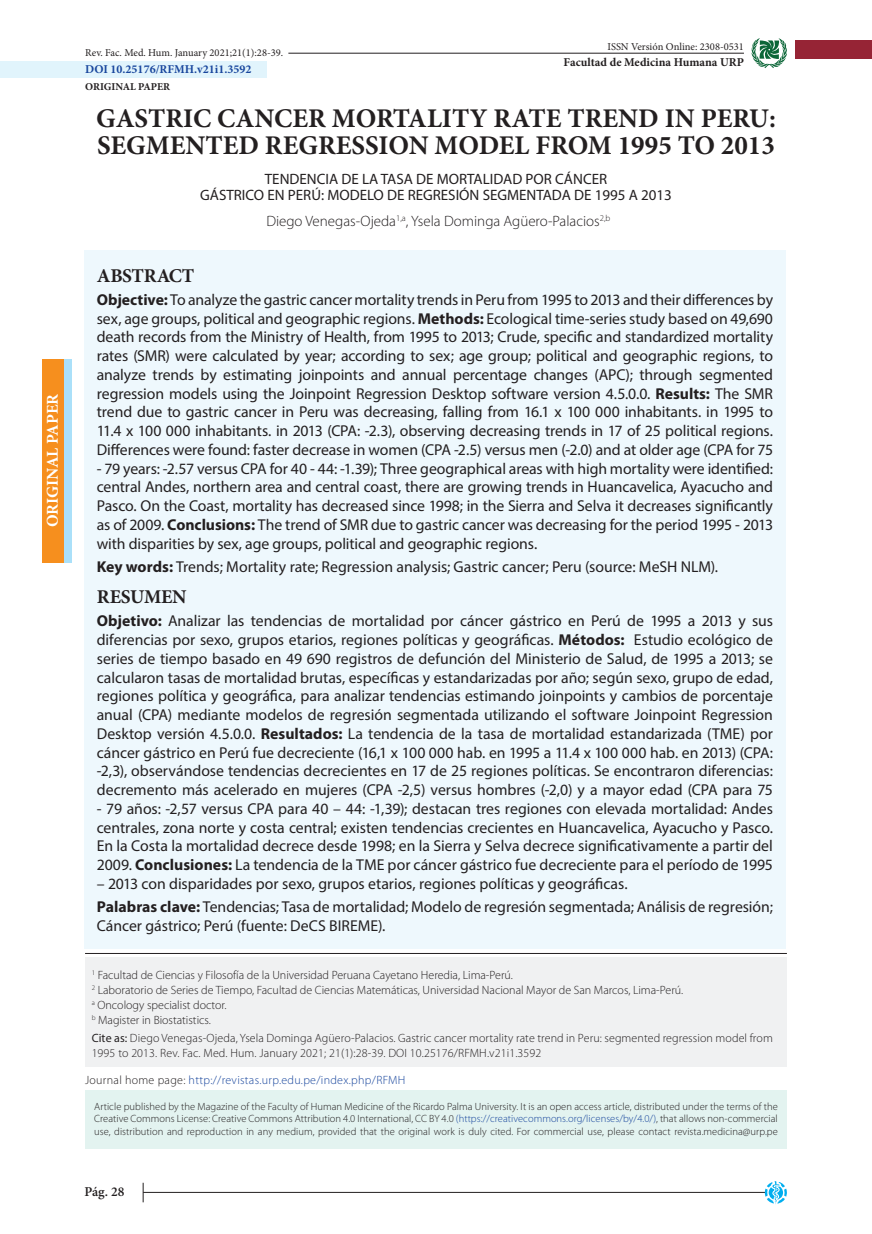
<style>
.page{position:relative;width:872px;height:1234px;background:#fff}
.page>*{position:absolute;margin:0;border:0;box-sizing:border-box;transform-origin:0 0}
.t1{font:700 27px/27px "Minion Pro";color:#231f20}
.t2{font:700 19.5px "Minion Pro";letter-spacing:-.015em;color:#231f20}
.t3{font:700 16.5px "Minion Pro";color:#fff}
.t4{font:15.75px/18.8px "Myriad Pro";letter-spacing:-.005em;color:#231f20;text-align:justify}
.t5{font:15px "Myriad Pro";color:#231f20}
.t6{font:300 15px "Myriad Pro";color:#231f20}
.t7{font:600 13.5px "Minion Pro";color:#231f20}
.t8{font:300 12px/14.4px "Myriad Pro";color:#231f20}
.t9{font:300 12px "Myriad Pro";letter-spacing:.025em;color:#18469d}
.t10{font:700 12px "Minion Pro";color:#231f20}
.t11{font:700 12px "Minion Pro";color:#18469d}
.t12{font:300 10.5px/12.6px "Myriad Pro";letter-spacing:.005em;color:#231f20;text-align:justify}
.t13{font:10.5px "Minion Pro";color:#231f20}
.t14{font:700 10.5px "Minion Pro";color:#231f20}
.s1{font-weight:700}
.s2{font-weight:400}
.s3{color:#231f20}
.s4{color:#18469d}
</style>
<div class="page">
<hr style="left:143px;top:1191px;width:622px;height:1px;background:#231f20">
<svg style="left:764px;top:1181px;width:23px;height:23px"></svg>
<svg style="left:143px;top:1182px;width:1px;height:19px"></svg>
<svg style="left:751px;top:38px;width:36px;height:30px"></svg>
<div style="left:43px;top:359px;width:29px;height:203px;background:#aae0f9"></div>
<div style="left:0;top:61px;width:266px;height:17px;background:#e1f4fc"></div>
<div style="left:84px;top:250px;width:702px;height:698px;background:#eef8fd"></div>
<hr style="left:85px;top:952px;width:702px;height:1px;background:#231f20">
<div style="left:795px;top:41px;width:77px;height:18px;background:#962435"></div>
<div style="left:85px;top:956px;width:702px;height:110px;background:#f0f1f2"></div>
<div style="left:43px;top:359px;width:21px;height:203px;background:#f68f1e"></div>
<hr style="left:288px;top:53px;width:456px;height:1px;background:#231f20">
<div style="left:85px;top:1089px;width:702px;height:59px;background:#e3f3f0"></div>
<p class="t3" style="left:41px;top:527px;width:135px;rotate:-90deg">ORIGINAL PAPER</p>
<p class="t13" style="left:85px;top:46px;width:199px">Rev. Fac. Med. Hum. January 2021;21(1):28-39.</p>
<p class="t11" style="left:85px;top:61px;width:168px">DOI 10.25176/RFMH.v21i1.3592</p>
<p class="t14" style="left:85px;top:79px;width:86px">ORIGINAL PAPER</p>
<p class="t13" style="left:607px;top:39px;width:138px">ISSN Versión Online: 2308-0531</p>
<p class="t10" style="left:563px;top:53px;width:182px">Facultad de Medicina Humana URP</p>
<p class="t1" style="left:96px;top:104px;width:681px">GASTRIC CANCER MORTALITY RATE TREND IN PERU:<br>SEGMENTED REGRESSION MODEL FROM 1995 TO 2013</p>
<p class="t5" style="left:265px;top:169px;width:344px">TENDENCIA DE LA TASA DE MORTALIDAD POR CÁNCER</p>
<p class="t5" style="left:200px;top:186px;width:473px">GÁSTRICO EN PERÚ: MODELO DE REGRESIÓN SEGMENTADA DE 1995 A 2013</p>
<p class="t6" style="left:266px;top:212px;width:345px">Diego Venegas-Ojeda<sup>1,a</sup>, Ysela Dominga Agüero-Palacios<sup>2,b</sup></p>
<p class="t2" style="left:97px;top:262px;width:99px">ABSTRACT</p>
<p class="t4" style="left:97px;top:290px;width:678px"><span class="s1">Objective:</span> To analyze the gastric cancer mortality trends in Peru from 1995 to 2013 and their differences by sex, age groups, political and geographic regions. <span class="s1">Methods:</span> Ecological time-series study based on 49,690 death records from the Ministry of Health, from 1995 to 2013; Crude, specific and standardized mortality rates (SMR) were calculated by year; according to sex; age group; political and geographic regions, to analyze trends by estimating joinpoints and annual percentage changes (APC); through segmented regression models using the Joinpoint Regression Desktop software version 4.5.0.0. <span class="s1">Results:</span> The SMR trend due to gastric cancer in Peru was decreasing, falling from 16.1 x 100 000 inhabitants. in 1995 to 11.4 x 100 000 inhabitants. in 2013 (CPA: -2.3), observing decreasing trends in 17 of 25 political regions.<br>Differences were found: faster decrease in women (CPA -2.5) versus men (-2.0) and at older age (CPA for 75</p>
<p class="t4" style="left:97px;top:458px;width:678px">- 79 years: -2.57 versus CPA for 40 - 44: -1.39); Three geographical areas with high mortality were identified: central Andes, northern area and central coast, there are growing trends in Huancavelica, Ayacucho and Pasco. On the Coast, mortality has decreased since 1998; in the Sierra and Selva it decreases significantly as of 2009. <span class="s1">Conclusions:</span> The trend of SMR due to gastric cancer was decreasing for the period 1995 - 2013 with disparities by sex, age groups, political and geographic regions.</p>
<p class="t4" style="left:97px;top:556px;width:623px"><span class="s1">Key words:</span> Trends; Mortality rate; Regression analysis; Gastric cancer; Peru (source: MeSH NLM).</p>
<p class="t2" style="left:97px;top:583px;width:91px">RESUMEN</p>
<p class="t4" style="left:97px;top:611px;width:678px"><span class="s1">Objetivo:</span> Analizar las tendencias de mortalidad por cáncer gástrico en Perú de 1995 a 2013 y sus diferencias por sexo, grupos etarios, regiones políticas y geográficas. <span class="s1">Métodos:</span> Estudio ecológico de series de tiempo basado en 49 690 registros de defunción del Ministerio de Salud, de 1995 a 2013; se calcularon tasas de mortalidad brutas, específicas y estandarizadas por año; según sexo, grupo de edad, regiones política y geográfica, para analizar tendencias estimando joinpoints y cambios de porcentaje anual (CPA) mediante modelos de regresión segmentada utilizando el software Joinpoint Regression Desktop versión 4.5.0.0. <span class="s1">Resultados:</span> La tendencia de la tasa de mortalidad estandarizada (TME) por cáncer gástrico en Perú fue decreciente (16,1 x 100 000 hab. en 1995 a 11.4 x 100 000 hab. en 2013) (CPA: -2,3), observándose tendencias decrecientes en 17 de 25 regiones políticas. Se encontraron diferencias: decremento más acelerado en mujeres (CPA -2,5) versus hombres (-2,0) y a mayor edad (CPA para 75</p>
<p class="t4" style="left:97px;top:798px;width:678px">- 79 años: -2,57 versus CPA para 40 – 44: -1,39); destacan tres regiones con elevada mortalidad: Andes centrales, zona norte y costa central; existen tendencias crecientes en Huancavelica, Ayacucho y Pasco.<br>En la Costa la mortalidad decrece desde 1998; en la Sierra y Selva decrece significativamente a partir del 2009. <span class="s1">Conclusiones:</span> La tendencia de la TME por cáncer gástrico fue decreciente para el período de 1995</p>
<p class="t4" style="left:97px;top:873px;width:532px">– 2013 con disparidades por sexo, grupos etarios, regiones políticas y geográficas.</p>
<p class="t4" style="left:97px;top:896px;width:677px"><span class="s1">Palabras clave:</span> Tendencias; Tasa de mortalidad; Modelo de regresión segmentada; Análisis de regresión;<br>Cáncer gástrico; Perú (fuente: DeCS BIREME).</p>
<p class="t8" style="left:92px;top:967px;width:423px"><sup>1</sup> Facultad de Ciencias y Filosofía de la Universidad Peruana Cayetano Heredia, Lima-Perú.</p>
<p class="t8" style="left:92px;top:982px;width:593px"><sup>2</sup> Laboratorio de Series de Tiempo, Facultad de Ciencias Matemáticas, Universidad Nacional Mayor de San Marcos, Lima-Perú.</p>
<p class="t8" style="left:92px;top:997px;width:136px"><sup>a</sup> Oncology specialist doctor.</p>
<p class="t8" style="left:92px;top:1012px;width:121px"><sup>b</sup> Magister in Biostatistics.</p>
<p class="t8" style="left:92px;top:1030px;width:682px"><span class="s2">Cite as:</span> Diego Venegas-Ojeda, Ysela Dominga Agüero-Palacios. Gastric cancer mortality rate trend in Peru: segmented regression model from<br>1995 to 2013. Rev. Fac. Med. Hum. January 2021; 21(1):28-39. DOI 10.25176/RFMH.v21i1.3592</p>
<p class="t9" style="left:85px;top:1072px;width:322px"><span class="s3">Journal home page:</span> http://revistas.urp.edu.pe/index.php/RFMH</p>
<p class="t12" style="left:94px;top:1099px;width:685px">Article published by the Magazine of the Faculty of Human Medicine of the Ricardo Palma University. It is an open access article, distributed under the terms of the Creative Commons License: Creative Commons Attribution 4.0 International, CC BY 4.0 <span class="s4">(https://creativecommons.org/licenses/by/4.0/)</span>, that allows non-commercial use, distribution and reproduction in any medium, provided that the original work is duly cited. For commercial use, please contact revista.medicina@urp.pe</p>
<p class="t7" style="left:84px;top:1181px;width:41px">Pág. 28</p>
</div>
